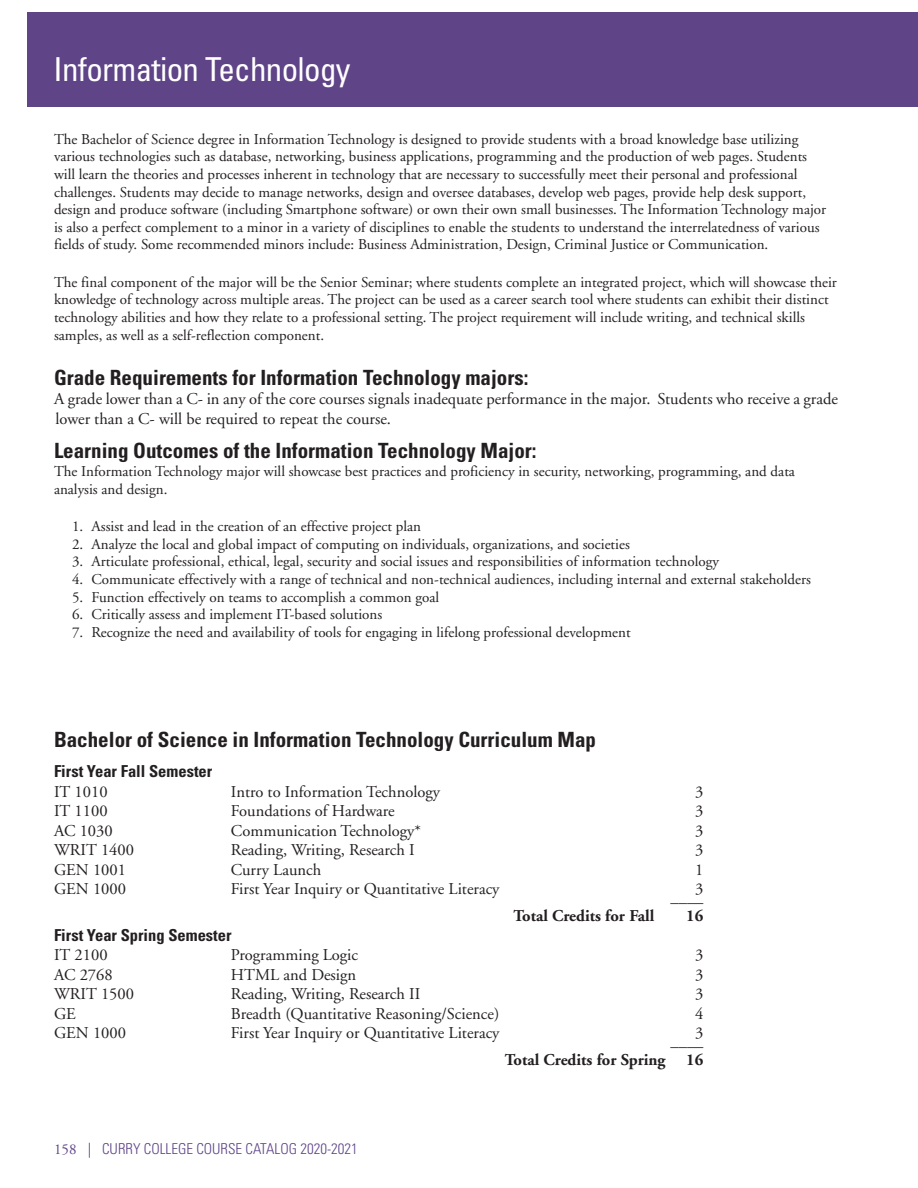
<style>
.page{position:relative;width:918px;height:1188px;background:#fff}
.page>*{position:absolute;margin:0;border:0;box-sizing:border-box;transform-origin:0 0}
.Page_Header_left{font:condensed 33px "Univers";letter-spacing:-.02em;color:#fff}
.Headers_1{font:700 condensed 21px "Univers";color:#231f20}
.LARGE_HEADLINE{font:700 condensed 21px "Univers";color:#231f20}
.Business_Administrat{font:16.5px/19.8px "Adobe Garamond";color:#231f20}
.Course_Name{font:700 condensed 16.5px "Univers";color:#231f20}
.Business_Administrat-2{font:700 16.5px "Adobe Garamond";color:#231f20}
.text_Paragraph_Style{font:15px/17.7px "Adobe Garamond";color:#231f20}
.Numbered_paragraph_S{font:15px "Adobe Garamond";color:#231f20}
.t1{font:300 condensed 15px "Univers LT Std";color:#5f4488}
.s1{font-family:"Adobe Garamond";font-weight:400;font-stretch:normal}
</style>
<div class="page">
<div style="left:27px;top:12px;width:891px;height:94px;background:#5f4488"></div>
<p class="Page_Header_left" style="left:54px;top:48px;width:298px">Information Technology</p>
<p class="text_Paragraph_Style" style="left:54px;top:130px;width:774px">The Bachelor of Science degree in Information Technology is designed to provide students with a broad knowledge base utilizing various technologies such as database, networking, business applications, programming and the production of web pages. Students will learn the theories and processes inherent in technology that are necessary to successfully meet their personal and professional challenges. Students may decide to manage networks, design and oversee databases, develop web pages, provide help desk support, design and produce software (including Smartphone software) or own their own small businesses. The Information Technology major is also a perfect complement to a minor in a variety of disciplines to enable the students to understand the interrelatedness of various fields of study. Some recommended minors include: Business Administration, Design, Criminal Justice or Communication.</p>
<p class="text_Paragraph_Style" style="left:54px;top:274px;width:784px">The final component of the major will be the Senior Seminar; where students complete an integrated project, which will showcase their knowledge of technology across multiple areas. The project can be used as a career search tool where students can exhibit their distinct technology abilities and how they relate to a professional setting. The project requirement will include writing, and technical skills samples, as well as a self-reflection component.</p>
<p class="Headers_1" style="left:54px;top:364px;width:476px">Grade Requirements for Information Technology majors:</p>
<p class="Business_Administrat" style="left:54px;top:390px;width:785px">A grade lower than a C- in any of the core courses signals inadequate performance in the major. Students who receive a grade lower than a C- will be required to repeat the course.</p>
<p class="Headers_1" style="left:54px;top:438px;width:484px">Learning Outcomes of the Information Technology Major:</p>
<p class="text_Paragraph_Style" style="left:54px;top:463px;width:743px">The Information Technology major will showcase best practices and proficiency in security, networking, programming, and data analysis and design.</p>
<p class="Numbered_paragraph_S" style="left:72px;top:518px;width:351px">1. Assist and lead in the creation of an effective project plan</p>
<p class="Numbered_paragraph_S" style="left:72px;top:536px;width:559px">2. Analyze the local and global impact of computing on individuals, organizations, and societies</p>
<p class="Numbered_paragraph_S" style="left:72px;top:554px;width:648px">3. Articulate professional, ethical, legal, security and social issues and responsibilities of information technology</p>
<p class="Numbered_paragraph_S" style="left:72px;top:571px;width:740px">4. Communicate effectively with a range of technical and non-technical audiences, including internal and external stakeholders</p>
<p class="Numbered_paragraph_S" style="left:72px;top:589px;width:369px">5. Function effectively on teams to accomplish a common goal</p>
<p class="Numbered_paragraph_S" style="left:72px;top:607px;width:312px">6. Critically assess and implement IT-based solutions</p>
<p class="Numbered_paragraph_S" style="left:72px;top:624px;width:560px">7. Recognize the need and availability of tools for engaging in lifelong professional development</p>
<p class="LARGE_HEADLINE" style="left:54px;top:726px;width:544px">Bachelor of Science in Information Technology Curriculum Map</p>
<p class="Course_Name" style="left:54px;top:761px;width:160px">First Year Fall Semester</p>
<p class="Business_Administrat" style="left:54px;top:782px;width:55px">IT 1010</p>
<p class="Business_Administrat" style="left:231px;top:782px;width:211px">Intro to Information Technology</p>
<p class="Business_Administrat" style="left:695px;top:782px;width:10px">3</p>
<p class="Business_Administrat" style="left:54px;top:801px;width:55px">IT 1100</p>
<p class="Business_Administrat" style="left:231px;top:801px;width:165px">Foundations of Hardware</p>
<p class="Business_Administrat" style="left:695px;top:801px;width:10px">3</p>
<p class="Business_Administrat" style="left:54px;top:821px;width:60px">AC 1030</p>
<p class="Business_Administrat" style="left:231px;top:821px;width:191px">Communication Technology*</p>
<p class="Business_Administrat" style="left:695px;top:821px;width:10px">3</p>
<p class="Business_Administrat" style="left:54px;top:840px;width:82px">WRIT 1400</p>
<p class="Business_Administrat" style="left:231px;top:840px;width:185px">Reading, Writing, Research I</p>
<p class="Business_Administrat" style="left:695px;top:840px;width:10px">3</p>
<p class="Business_Administrat" style="left:54px;top:860px;width:74px">GEN 1001</p>
<p class="Business_Administrat" style="left:231px;top:860px;width:92px">Curry Launch</p>
<p class="Business_Administrat" style="left:695px;top:860px;width:10px">1</p>
<p class="Business_Administrat" style="left:54px;top:879px;width:74px">GEN 1000</p>
<p class="Business_Administrat" style="left:231px;top:879px;width:270px">First Year Inquiry or Quantitative Literacy</p>
<p class="Business_Administrat" style="left:695px;top:879px;width:10px">3</p>
<p class="Business_Administrat" style="left:671px;top:887px;width:34px">____</p>
<p class="Business_Administrat-2" style="left:514px;top:907px;width:142px">Total Credits for Fall</p>
<p class="Business_Administrat-2" style="left:686px;top:907px;width:19px">16</p>
<p class="Course_Name" style="left:54px;top:925px;width:179px">First Year Spring Semester</p>
<p class="Business_Administrat" style="left:54px;top:946px;width:55px">IT 2100</p>
<p class="Business_Administrat" style="left:231px;top:946px;width:129px">Programming Logic</p>
<p class="Business_Administrat" style="left:695px;top:946px;width:10px">3</p>
<p class="Business_Administrat" style="left:54px;top:965px;width:60px">AC 2768</p>
<p class="Business_Administrat" style="left:231px;top:965px;width:127px">HTML and Design</p>
<p class="Business_Administrat" style="left:695px;top:965px;width:10px">3</p>
<p class="Business_Administrat" style="left:54px;top:985px;width:82px">WRIT 1500</p>
<p class="Business_Administrat" style="left:231px;top:985px;width:191px">Reading, Writing, Research II</p>
<p class="Business_Administrat" style="left:695px;top:985px;width:10px">3</p>
<p class="Business_Administrat" style="left:54px;top:1004px;width:23px">GE</p>
<p class="Business_Administrat" style="left:231px;top:1004px;width:270px">Breadth (Quantitative Reasoning/Science)</p>
<p class="Business_Administrat" style="left:695px;top:1004px;width:10px">4</p>
<p class="Business_Administrat" style="left:54px;top:1024px;width:74px">GEN 1000</p>
<p class="Business_Administrat" style="left:231px;top:1024px;width:270px">First Year Inquiry or Quantitative Literacy</p>
<p class="Business_Administrat" style="left:695px;top:1024px;width:10px">3</p>
<p class="Business_Administrat" style="left:671px;top:1031px;width:34px">____</p>
<p class="Business_Administrat-2" style="left:505px;top:1051px;width:162px">Total Credits for Spring</p>
<p class="Business_Administrat-2" style="left:686px;top:1051px;width:19px">16</p>
<p class="t1" style="left:54px;top:1139px;width:305px"><span class="s1">158 |</span> CURRY COLLEGE COURSE CATALOG 2020-2021</p>
</div>
